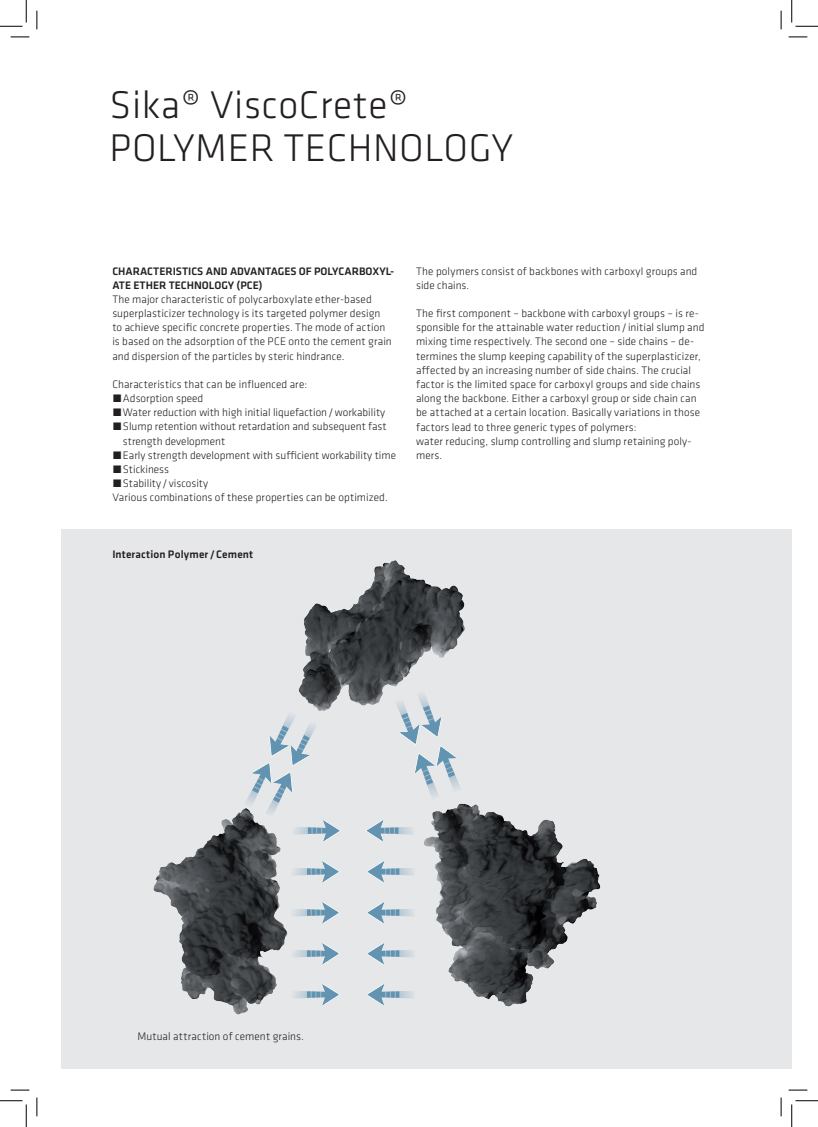
<style>
.page{position:relative;width:818px;height:1127px;background:#fff}
.page>*{position:absolute;margin:0;border:0;box-sizing:border-box;transform-origin:0 0}
.SI_Klavica_HL1{font:300 40px/42.5px "Klavika";letter-spacing:.015em;color:#231f20}
.SI_Klavika_copy{font:300 11.25px/14.1px "Klavika";letter-spacing:.005em;color:#231f20}
.SI_Klavica_HL4{font:500 11.25px/14.1px "Klavika";color:#231f20}
.SI_Klavika_copy-2{font:500 11.25px "Klavika";letter-spacing:.01em;color:#231f20}
</style>
<div class="page">
<div style="left:62px;top:529px;width:730px;height:539px;background:#e6e7e9"></div>
<img style="left:153px;top:560px;width:448px;height:455px">
<svg style="left:395px;top:690px;width:66px;height:109px"></svg>
<svg style="left:365px;top:819px;width:49px;height:23px"></svg>
<svg style="left:366px;top:860px;width:49px;height:23px"></svg>
<svg style="left:366px;top:901px;width:49px;height:23px"></svg>
<svg style="left:366px;top:942px;width:49px;height:22px"></svg>
<svg style="left:366px;top:983px;width:49px;height:22px"></svg>
<svg style="left:244px;top:711px;width:97px;height:131px"></svg>
<svg style="left:291px;top:860px;width:50px;height:23px"></svg>
<svg style="left:291px;top:901px;width:50px;height:23px"></svg>
<svg style="left:291px;top:942px;width:50px;height:22px"></svg>
<svg style="left:291px;top:983px;width:50px;height:22px"></svg>
<svg style="left:11px;top:36px;width:18px;height:2px"></svg>
<svg style="left:788px;top:36px;width:19px;height:2px"></svg>
<svg style="left:11px;top:1089px;width:18px;height:1px"></svg>
<svg style="left:788px;top:1089px;width:19px;height:1px"></svg>
<svg style="left:36px;top:11px;width:2px;height:18px"></svg>
<svg style="left:36px;top:1097px;width:2px;height:18px"></svg>
<svg style="left:780px;top:11px;width:2px;height:18px"></svg>
<svg style="left:780px;top:1097px;width:2px;height:18px"></svg>
<svg style="left:0;top:0;width:27px;height:27px"></svg>
<svg style="left:0;top:1100px;width:27px;height:26px"></svg>
<svg style="left:791px;top:0;width:27px;height:27px"></svg>
<svg style="left:791px;top:1100px;width:27px;height:26px"></svg>
<p class="SI_Klavica_HL1" style="left:110px;top:83px;width:405px">Sika® ViscoCrete®<br>POLYMER TECHNOLOGY</p>
<p class="SI_Klavica_HL4" style="left:112px;top:263px;width:283px">CHARACTERISTICS AND ADVANTAGES OF POLYCARBOXYL-<br>ATE ETHER TECHNOLOGY (PCE)</p>
<p class="SI_Klavika_copy" style="left:112px;top:292px;width:281px">The major characteristic of polycarboxylate ether-based superplasticizer technology is its targeted polymer design to achieve specific concrete properties. The mode of action is based on the adsorption of the PCE onto the cement grain and dispersion of the particles by steric hindrance.</p>
<p class="SI_Klavika_copy" style="left:112px;top:377px;width:196px">Characteristics that can be influenced are:</p>
<p class="SI_Klavika_copy" style="left:112px;top:391px;width:92px">́Adsorption speed</p>
<p class="SI_Klavika_copy" style="left:112px;top:405px;width:274px">́Water reduction with high initial liquefaction/workability</p>
<p class="SI_Klavika_copy" style="left:123px;top:419px;width:265px;text-indent:-11px">́Slump retention without retardation and subsequent fast strength development</p>
<p class="SI_Klavika_copy" style="left:112px;top:447px;width:285px">́Early strength development with sufficient workability time</p>
<p class="SI_Klavika_copy" style="left:112px;top:462px;width:58px">́Stickiness</p>
<p class="SI_Klavika_copy" style="left:112px;top:476px;width:97px">́Stability / viscosity</p>
<p class="SI_Klavika_copy" style="left:112px;top:490px;width:277px">Various combinations of these properties can be optimized.</p>
<p class="SI_Klavika_copy-2" style="left:112px;top:546px;width:142px">Interaction Polymer /Cement</p>
<p class="SI_Klavika_copy" style="left:416px;top:263px;width:283px">The polymers consist of backbones with carboxyl groups and side chains.</p>
<p class="SI_Klavika_copy" style="left:416px;top:306px;width:290px">The first component – backbone with carboxyl groups – is re&shy;sponsible for the attainable water reduction/ initial slump and mixing time respectively. The second one – side chains – de&shy;termines the slump keeping capability of the superplasticizer, affected by an increasing number of side chains. The crucial factor is the limited space for carboxyl groups and side chains along the backbone. Either a carboxyl group or side chain can be attached at a certain location. Basically variations in those factors lead to three generic types of polymers:</p>
<p class="SI_Klavika_copy" style="left:416px;top:433px;width:277px">water reducing, slump controlling and slump retaining poly&shy;mers.</p>
<p class="SI_Klavika_copy" style="left:137px;top:1029px;width:168px">Mutual attraction of cement grains.</p>
</div>
